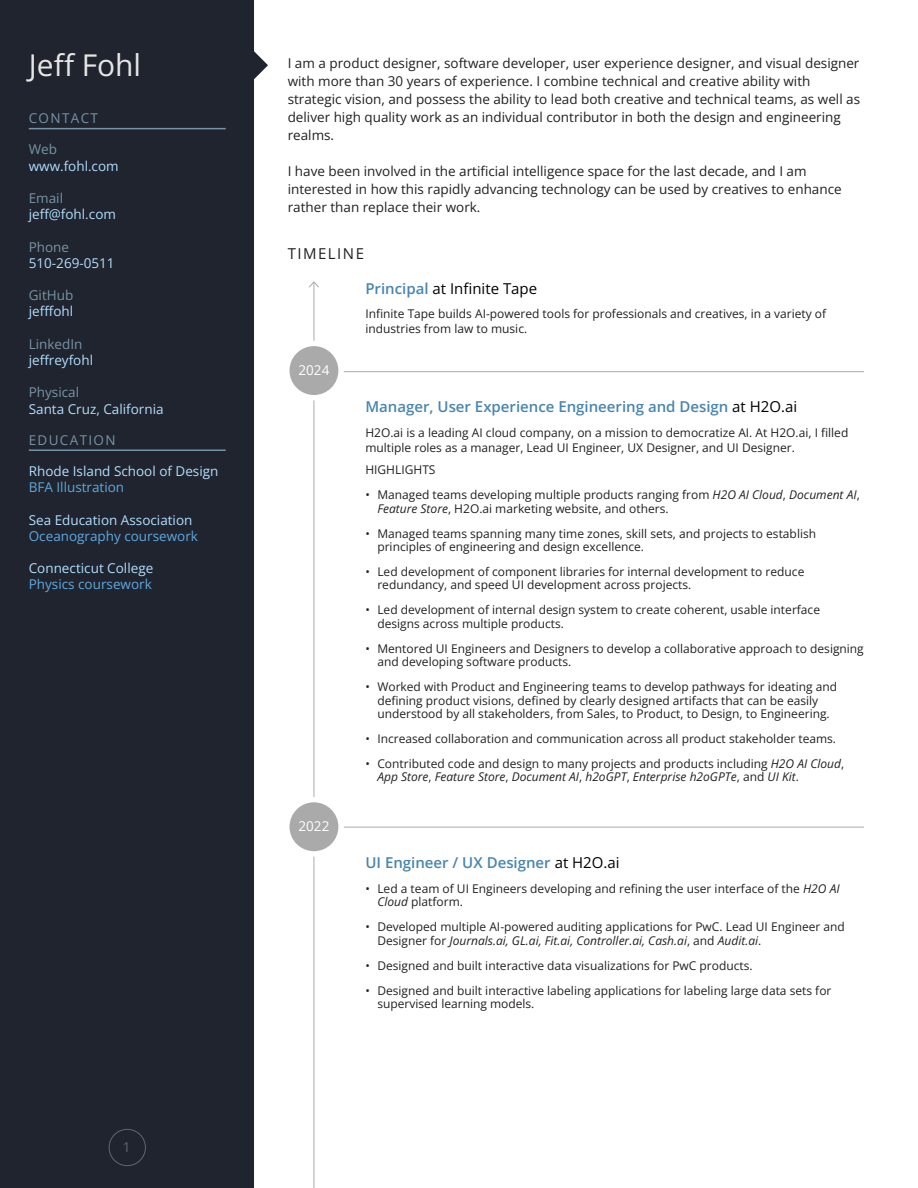
<style>
.page{position:relative;width:918px;height:1188px;background:#fff}
.page>*{position:absolute;margin:0;border:0;box-sizing:border-box;transform-origin:0 0}
.t1{font:30px "Open Sans";color:#e5e6e5}
.t2{font:600 15px "Open Sans Roman";color:#4885b0}
.t3{font:15px "Open Sans";color:#000}
.t4{font:15px "Open Sans";letter-spacing:.1em;color:#231f20}
.t5{font:13.5px "Open Sans";color:#231f20}
.t6{font:13.5px "Open Sans";color:#b0deff}
.t7{font:13.5px "Open Sans";color:#5ca9e0}
.t8{font:13.5px "Open Sans";color:#7694a8}
.t9{font:13.5px "Open Sans";letter-spacing:.1em;color:#7694a8}
.t10{font:13.5px "Open Sans";color:#fff}
.t11{font:13.5px "Open Sans";color:#63666d}
.t12{font:12px "Open Sans";color:#231f20}
.t13{font:italic 12px "Open Sans";color:#231f20}
.s1{font-family:"Open Sans Roman";font-weight:600;color:#4885b0}
.s2{font-family:"Open Sans";font-weight:400;color:#000}
.s3{font-style:italic}
.s4{font-style:normal}
</style>
<div class="page">
<div style="left:0;top:0;width:254px;height:1188px;background:#20242e"></div>
<hr style="left:29px;top:128px;width:197px;height:1px;background:#7694a8">
<hr style="left:29px;top:449px;width:197px;height:2px;background:#7694a8">
<div style="left:109px;top:1129px;width:37px;height:37px;border:1px solid #63666d;border-radius:50%"></div>
<hr style="left:314px;top:282px;width:1px;height:906px;background:#aaa">
<svg style="left:309px;top:281px;width:10px;height:7px"></svg>
<hr style="left:339px;top:827px;width:525px;height:1px;background:#aaa">
<hr style="left:339px;top:371px;width:525px;height:1px;background:#aaa">
<div style="left:284px;top:797px;width:60px;height:60px;background:#fff;border-radius:50%"></div>
<div style="left:290px;top:802px;width:48px;height:49px;background:#aaa;border-radius:50%"></div>
<div style="left:284px;top:341px;width:60px;height:59px;background:#fff;border-radius:50%"></div>
<div style="left:290px;top:346px;width:48px;height:49px;background:#aaa;border-radius:50%"></div>
<svg style="left:254px;top:51px;width:14px;height:28px"></svg>
<h1 class="t1" style="left:29px;top:44px;width:114px">Jeff Fohl</h1>
<p class="t9" style="left:29px;top:109px;width:71px">CONTACT</p>
<p class="t8" style="left:29px;top:140px;width:30px">Web</p>
<p class="t6" style="left:29px;top:156px;width:91px">www.fohl.com</p>
<p class="t8" style="left:29px;top:189px;width:36px">Email</p>
<p class="t6" style="left:29px;top:205px;width:89px">jeff@fohl.com</p>
<p class="t8" style="left:29px;top:237px;width:42px">Phone</p>
<p class="t6" style="left:29px;top:253px;width:87px">510-269-0511</p>
<p class="t8" style="left:29px;top:286px;width:46px">GitHub</p>
<p class="t6" style="left:29px;top:302px;width:46px">jefffohl</p>
<p class="t8" style="left:29px;top:334px;width:55px">LinkedIn</p>
<p class="t6" style="left:29px;top:351px;width:66px">jeffreyfohl</p>
<p class="t8" style="left:29px;top:383px;width:52px">Physical</p>
<p class="t6" style="left:29px;top:399px;width:136px">Santa Cruz, California</p>
<p class="t9" style="left:29px;top:430px;width:88px">EDUCATION</p>
<p class="t6" style="left:29px;top:462px;width:191px">Rhode Island School of Design</p>
<p class="t7" style="left:29px;top:478px;width:97px">BFA Illustration</p>
<p class="t6" style="left:29px;top:510px;width:165px">Sea Education Association</p>
<p class="t7" style="left:29px;top:526px;width:171px">Oceanography coursework</p>
<p class="t6" style="left:29px;top:559px;width:126px">Connecticut College</p>
<p class="t7" style="left:29px;top:575px;width:124px">Physics coursework</p>
<p class="t11" style="left:123px;top:1137px;width:9px">1</p>
<p class="t5" style="left:288px;top:54px;width:573px">I am a product designer, software developer, user experience designer, and visual designer</p>
<p class="t5" style="left:288px;top:72px;width:524px">with more than 30 years of experience. I combine technical and creative ability with</p>
<p class="t5" style="left:288px;top:90px;width:574px">strategic vision, and possess the ability to lead both creative and technical teams, as well as</p>
<p class="t5" style="left:288px;top:108px;width:555px">deliver high quality work as an individual contributor in both the design and engineering</p>
<p class="t5" style="left:288px;top:126px;width:48px">realms.</p>
<p class="t5" style="left:288px;top:162px;width:520px">I have been involved in the artificial intelligence space for the last decade, and I am</p>
<p class="t5" style="left:288px;top:180px;width:556px">interested in how this rapidly advancing technology can be used by creatives to enhance</p>
<p class="t5" style="left:288px;top:198px;width:194px">rather than replace their work.</p>
<p class="t4" style="left:288px;top:243px;width:78px">TIMELINE</p>
<p class="t10" style="left:299px;top:361px;width:32px">2024</p>
<p class="t10" style="left:299px;top:817px;width:32px">2022</p>
<p class="t3" style="left:365px;top:277px;width:173px"><span class="s1">Principal</span> at Infinite Tape</p>
<p class="t12" style="left:365px;top:306px;width:462px">Infinite Tape builds AI-powered tools for professionals and creatives, in a variety of</p>
<p class="t12" style="left:365px;top:321px;width:163px">industries from law to music.</p>
<p class="t2" style="left:365px;top:396px;width:433px">Manager, User Experience Engineering and Design <span class="s2">at H2O.ai</span></p>
<p class="t12" style="left:365px;top:425px;width:484px">H2O.ai is a leading AI cloud company, on a mission to democratize AI. At H2O.ai, I filled</p>
<p class="t12" style="left:365px;top:440px;width:431px">multiple roles as a manager, Lead UI Engineer, UX Designer, and UI Designer.</p>
<p class="t12" style="left:365px;top:461px;width:72px">HIGHLIGHTS</p>
<p class="t12" style="left:365px;top:486px;width:496px">• Managed teams developing multiple products ranging from <span class="s3">H2O AI Cloud</span>, <span class="s3">Document AI</span>,</p>
<p class="t12" style="left:377px;top:500px;width:293px"><span class="s3">Feature Store</span>, H2O.ai marketing website, and others.</p>
<p class="t12" style="left:365px;top:525px;width:452px">• Managed teams spanning many time zones, skill sets, and projects to establish</p>
<p class="t12" style="left:377px;top:538px;width:268px">principles of engineering and design excellence.</p>
<p class="t12" style="left:365px;top:563px;width:441px">• Led development of component libraries for internal development to reduce</p>
<p class="t12" style="left:377px;top:577px;width:316px">redundancy, and speed UI development across projects.</p>
<p class="t12" style="left:365px;top:602px;width:456px">• Led development of internal design system to create coherent, usable interface</p>
<p class="t12" style="left:377px;top:615px;width:188px">designs across multiple products.</p>
<p class="t12" style="left:365px;top:640px;width:500px">• Mentored UI Engineers and Designers to develop a collaborative approach to designing</p>
<p class="t12" style="left:377px;top:653px;width:195px">and developing software products.</p>
<p class="t12" style="left:365px;top:678px;width:473px">• Worked with Product and Engineering teams to develop pathways for ideating and</p>
<p class="t12" style="left:377px;top:692px;width:442px">defining product visions, defined by clearly designed artifacts that can be easily</p>
<p class="t12" style="left:377px;top:705px;width:454px">understood by all stakeholders, from Sales, to Product, to Design, to Engineering.</p>
<p class="t12" style="left:365px;top:730px;width:472px">• Increased collaboration and communication across all product stakeholder teams.</p>
<p class="t12" style="left:365px;top:755px;width:480px">• Contributed code and design to many projects and products including <span class="s3">H2O AI Cloud</span>,</p>
<p class="t13" style="left:377px;top:769px;width:423px">App Store<span class="s4">,</span> Feature Store<span class="s4">,</span> Document AI<span class="s4">,</span> h2oGPT<span class="s4">,</span> Enterprise h2oGPTe<span class="s4">, and</span> UI Kit<span class="s4">.</span></p>
<p class="t2" style="left:365px;top:852px;width:256px">UI Engineer / UX Designer <span class="s2">at H2O.ai</span></p>
<p class="t12" style="left:365px;top:880px;width:476px">• Led a team of UI Engineers developing and refining the user interface of the <span class="s3">H2O AI</span></p>
<p class="t12" style="left:377px;top:894px;width:87px"><span class="s3">Cloud</span> platform.</p>
<p class="t12" style="left:365px;top:918px;width:481px">• Developed multiple AI-powered auditing applications for PwC. Lead UI Engineer and</p>
<p class="t13" style="left:377px;top:932px;width:385px"><span class="s4">Designer for</span> Journals.ai, GL.ai, Fit.ai, Controller.ai, Cash.ai<span class="s4">, and</span> Audit.ai<span class="s4">.</span></p>
<p class="t12" style="left:365px;top:957px;width:389px">• Designed and built interactive data visualizations for PwC products.</p>
<p class="t12" style="left:365px;top:982px;width:468px">• Designed and built interactive labeling applications for labeling large data sets for</p>
<p class="t12" style="left:377px;top:995px;width:159px">supervised learning models.</p>
</div>
